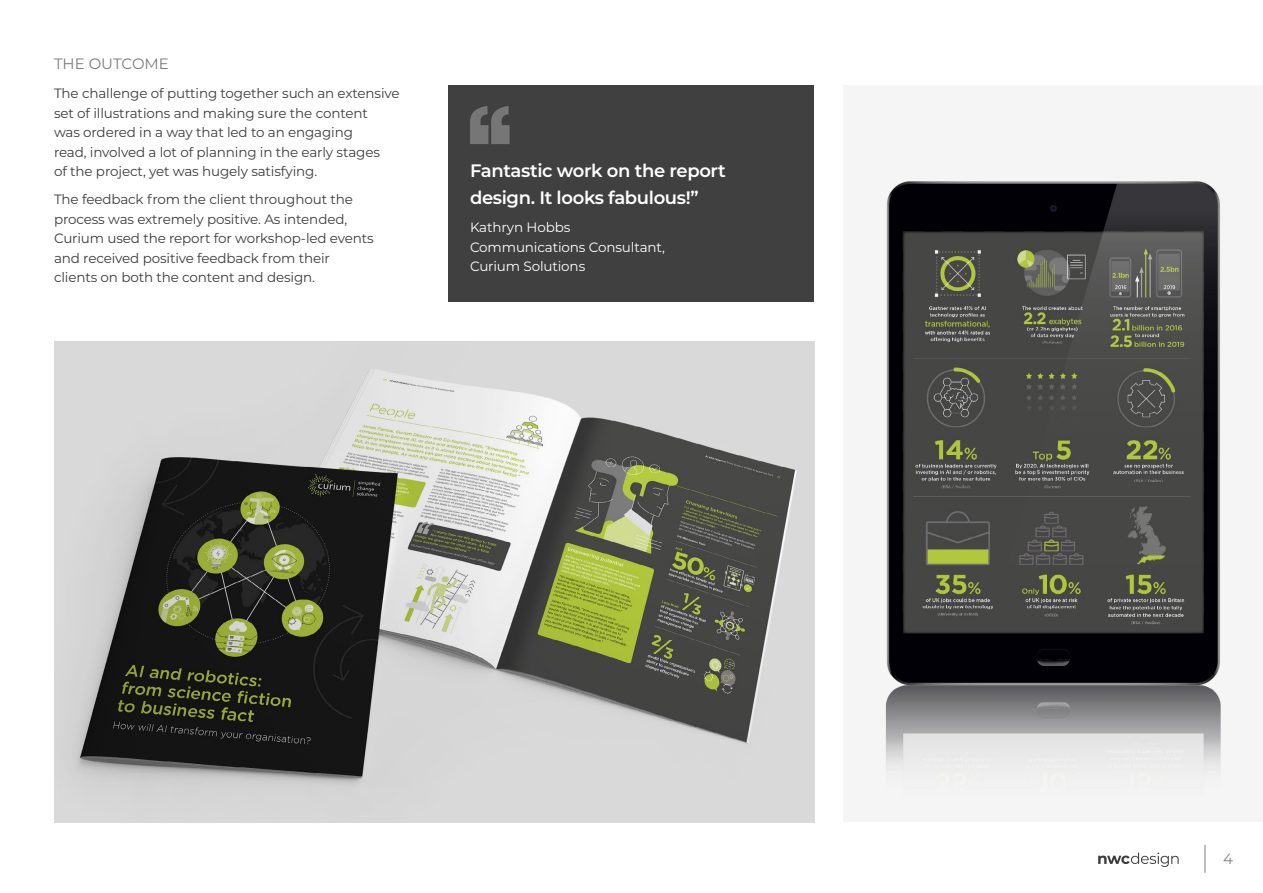
<style>
.page{position:relative;width:1263px;height:893px;background:#fff}
.page>*{position:absolute;margin:0;border:0;box-sizing:border-box;transform-origin:0 0}
.t1{font:200 30px "Montserrat";color:#858282}
.t2{font:600 18px/27px "Montserrat";letter-spacing:-.02em;color:#fff}
.t3{font:15px "Montserrat";letter-spacing:-.005em;color:#7c7b7b}
.t4{font:13.5px/19.5px "Montserrat";letter-spacing:-.01em;color:#3c3c3b}
.t5{font:13.5px/19.5px "Montserrat";letter-spacing:-.01em;color:#fff}
.s1{font-weight:400;font-size:15px}
</style>
<div class="page">
<div style="left:449px;top:85px;width:365px;height:216px;background:#404040"></div>
<svg style="left:470px;top:106px;width:40px;height:38px"></svg>
<svg style="left:1098px;top:853px;width:81px;height:14px"></svg>
<div style="left:844px;top:85px;width:419px;height:737px;background:#f5f5f5"></div>
<img style="left:885px;top:181px;width:336px;height:595px">
<img style="left:54px;top:342px;width:760px;height:481px">
<p class="t3" style="left:54px;top:53px;width:116px">THE OUTCOME</p>
<p class="t4" style="left:54px;top:83px;width:347px">The challenge of putting together such an extensive set of illustrations and making sure the content<br>was ordered in a way that led to an engaging<br>read, involved a lot of planning in the early stages<br>of the project, yet was hugely satisfying.</p>
<p class="t4" style="left:54px;top:189px;width:321px">The feedback from the client throughout the process was extremely positive. As intended, Curium used the report for workshop-led events and received positive feedback from their clients on both the content and design.</p>
<h2 class="t2" style="left:470px;top:156px;width:257px">Fantastic work on the report design. It looks fabulous!”</h2>
<p class="t5" style="left:470px;top:217px;width:196px">Kathryn Hobbs<br>Communications Consultant,<br>Curium Solutions</p>
<h1 class="t1" style="left:1201px;top:836px;width:34px">| <span class="s1">4</span></h1>
</div>
